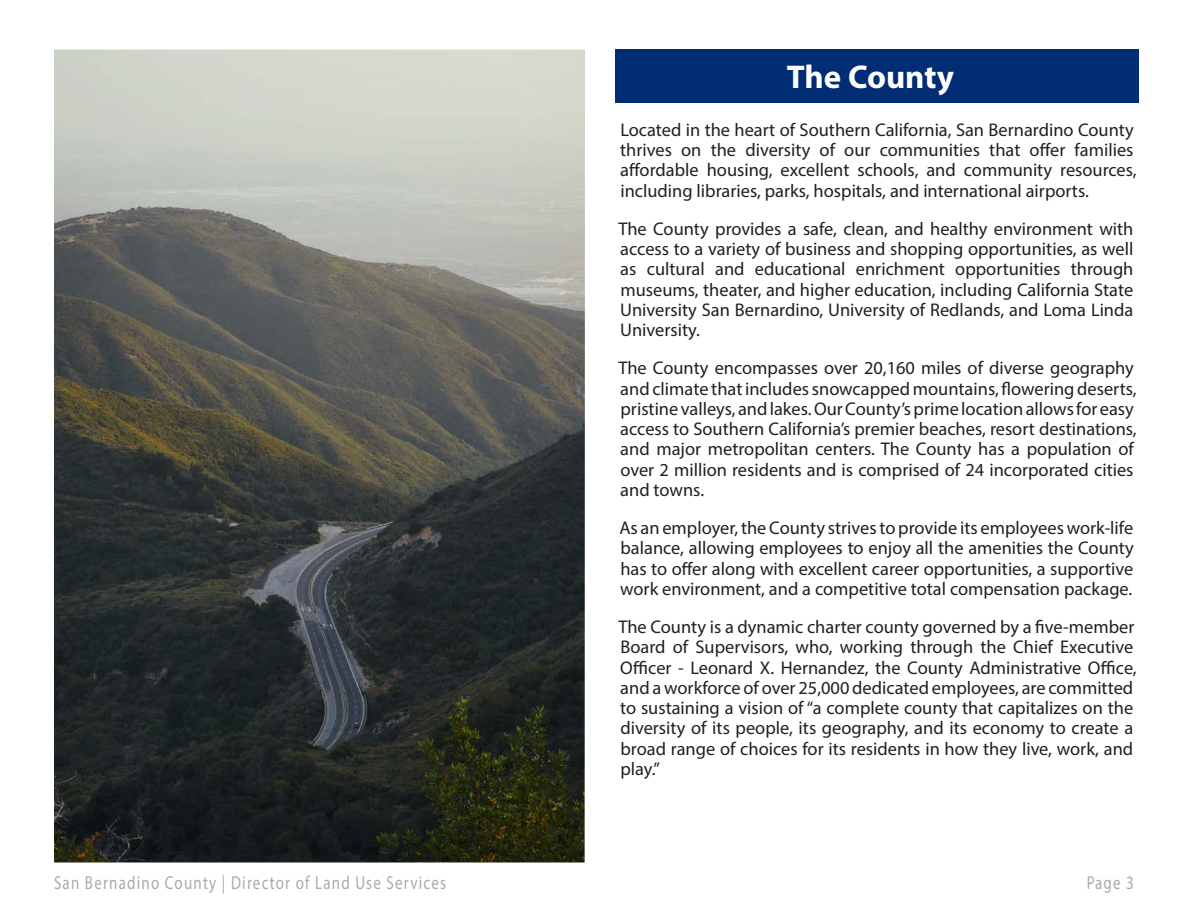
<style>
.page{position:relative;width:1188px;height:918px;background:#fff}
.page>*{position:absolute;margin:0;border:0;box-sizing:border-box;transform-origin:0 0}
.RA_Major_Heading{font:700 33px "Myriad Pro";color:#fff}
.t1{font:18.75px "Myriad Pro";letter-spacing:.08em;color:#777c7e;scale:.8 1}
.t2{font:18.3px/20.2px "Myriad Pro";color:#231f20}
</style>
<div class="page">
<div style="left:615px;top:50px;width:523px;height:54px;background:#002d73"></div>
<svg style="left:615px;top:103px;width:523px;height:1px"></svg>
<img style="left:54px;top:50px;width:531px;height:812px">
<p class="RA_Major_Heading" style="left:787px;top:55px;width:169px">The County</p>
<p class="t2" style="left:620px;top:119px;width:518px">Located in the heart of Southern California, San Bernardino County thrives on the diversity of our communities that offer families affordable housing, excellent schools, and community resources, including libraries, parks, hospitals, and international airports.</p>
<p class="t2" style="left:618px;top:218px;width:517px;text-align:justify">The County provides a safe, clean, and healthy environment with access to a variety of business and shopping opportunities, as well as cultural and educational enrichment opportunities through museums, theater, and higher education, including California State University San Bernardino, University of Redlands, and Loma Linda University.</p>
<p class="t2" style="left:618px;top:358px;width:520px">The County encompasses over 20,160 miles of diverse geography and climate that includes snowcapped mountains, flowering deserts, pristine valleys, and lakes. Our County’s prime location allows for easy access to Southern California’s premier beaches, resort destinations, and major metropolitan centers. The County has a population of over 2 million residents and is comprised of 24 incorporated cities and towns.</p>
<p class="t2" style="left:619px;top:518px;width:516px;text-align:justify">As an employer, the County strives to provide its employees work-life balance, allowing employees to enjoy all the amenities the County has to offer along with excellent career opportunities, a supportive work environment, and a competitive total compensation package.</p>
<p class="t2" style="left:618px;top:617px;width:520px">The County is a dynamic charter county governed by a five-member Board of Supervisors, who, working through the Chief Executive Officer - Leonard X. Hernandez, the County Administrative Office, and a workforce of over 25,000 dedicated employees, are committed to sustaining a vision of “a complete county that capitalizes on the diversity of its people, its geography, and its economy to create a broad range of choices for its residents in how they live, work, and play.”</p>
<p class="t1" style="left:54px;top:871px;width:492px">San Bernadino County | Director of Land Use Services</p>
<p class="t1" style="left:1086px;top:871px;width:61px">Page 3</p>
</div>
